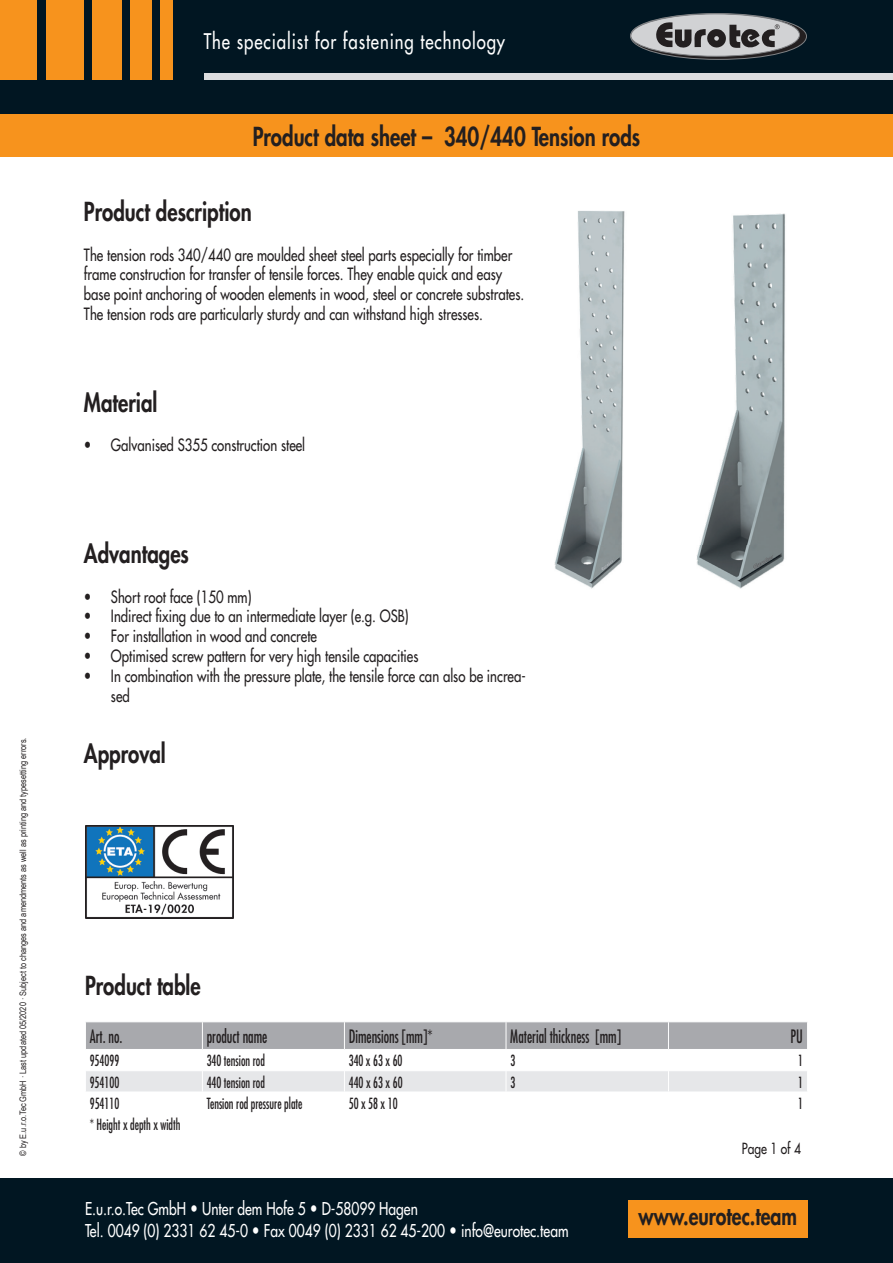
<style>
.page{position:relative;width:893px;height:1263px;background:#fff}
.page>*{position:absolute;margin:0;border:0;box-sizing:border-box;transform-origin:0 0}
.t1{font:800 25.5px "Futura Std";color:#231f20;scale:.8 1}
.t2{font:800 24.3px "Futura Std";color:#231f20;scale:.8 1}
.t3{font:500 21px "Futura Std";letter-spacing:.055em;color:#fff;scale:.8 1}
.t4{font:condensed 18px "Futura Std";color:#231f20;scale:.8 1}
.t5{font:500 17.25px/22.5px "Futura Std";color:#fff;scale:.8 1}
.t6{font:500 16.5px/19.8px "Futura Std";color:#231f20;scale:.8 1}
.t7{font:condensed 15px "Futura Std";color:#231f20;scale:.8 1}
.t8{font:500 15px "Futura Std";color:#231f20;scale:.8 1}
.t9{font:9px "Arial Narrow";color:#231f20}
.s1{font-weight:800}
</style>
<div class="page">
<div style="left:0;top:0;width:893px;height:137px;background:#011622"></div>
<div style="left:204px;top:74px;width:689px;height:6px;background:#dcdddf"></div>
<svg style="left:630px;top:13px;width:176px;height:46px"></svg>
<div style="left:631px;top:14px;width:168px;height:42px;background:#d1d2d4;border-radius:50%"></div>
<div style="left:630px;top:14px;width:170px;height:43px;border:1px solid #808285;border-radius:50%"></div>
<div style="left:630px;top:13px;width:177px;height:47px;border:1px solid #808285;border-radius:50%"></div>
<svg style="left:656px;top:22px;width:124px;height:27px"></svg>
<div style="left:0;top:0;width:37px;height:80px;background:#f7931d"></div>
<div style="left:46px;top:0;width:38px;height:80px;background:#f7931d"></div>
<div style="left:92px;top:0;width:30px;height:80px;background:#f7931d"></div>
<div style="left:131px;top:0;width:21px;height:80px;background:#f7931d"></div>
<div style="left:161px;top:0;width:12px;height:80px;background:#f7931d"></div>
<div style="left:0;top:114px;width:893px;height:43px;background:#f7931d"></div>
<div style="left:0;top:1178px;width:893px;height:85px;background:#011622"></div>
<div style="left:628px;top:1200px;width:180px;height:37px;background:#f7931d"></div>
<img style="left:85px;top:825px;width:148px;height:93px">
<svg style="left:86px;top:1022px;width:721px;height:70px"></svg>
<img style="left:696px;top:213px;width:89px;height:376px">
<img style="left:554px;top:211px;width:71px;height:378px">
<p class="t9" style="left:16px;top:1156px;width:420px;rotate:-90deg">© by E.u.r.o.Tec GmbH · Last updated 05/2020 · Subject to changes and amendments as well as printing and typesetting errors.</p>
<p class="t3" style="left:204px;top:28px;width:378px">The specialist for fastening technology</p>
<h1 class="t1" style="left:253px;top:121px;width:486px">Product data sheet – 340/440 Tension rods</h1>
<h1 class="t1" style="left:84px;top:195px;width:211px">Product description</h1>
<p class="t6" style="left:84px;top:245px;width:552px">The tension rods 340/440 are moulded sheet steel parts especially for timber frame construction for transfer of tensile forces. They enable quick and easy base point anchoring of wooden elements in wood, steel or concrete substrates.<br>The tension rods are particularly sturdy and can withstand high stresses.</p>
<h1 class="t1" style="left:84px;top:386px;width:93px">Material</h1>
<p class="t6" style="left:84px;top:435px;width:278px">• Galvanised S355 construction steel</p>
<h1 class="t1" style="left:84px;top:537px;width:133px">Advantages</h1>
<p class="t6" style="left:84px;top:587px;width:211px">• Short root face (150 mm)</p>
<p class="t6" style="left:84px;top:606px;width:408px">• Indirect fixing due to an intermediate layer (e.g. OSB)</p>
<p class="t6" style="left:84px;top:626px;width:293px">• For installation in wood and concrete</p>
<p class="t6" style="left:84px;top:646px;width:420px">• Optimised screw pattern for very high tensile capacities</p>
<p class="t6" style="left:111px;top:666px;width:520px;text-indent:-27px">• In combination with the pressure plate, the tensile force can also be increa&shy;sed</p>
<h1 class="t1" style="left:84px;top:737px;width:104px">Approval</h1>
<h1 class="t1" style="left:85px;top:969px;width:146px">Product table</h1>
<p class="t4" style="left:90px;top:1026px;width:43px">Art. no.</p>
<p class="t4" style="left:207px;top:1026px;width:77px">product name</p>
<p class="t4" style="left:349px;top:1026px;width:106px">Dimensions [mm]*</p>
<p class="t4" style="left:510px;top:1026px;width:140px">Material thickness [mm]</p>
<p class="t4" style="left:791px;top:1026px;width:17px">PU</p>
<p class="t7" style="left:90px;top:1052px;width:38px">954099</p>
<p class="t7" style="left:207px;top:1052px;width:74px">340 tension rod</p>
<p class="t7" style="left:349px;top:1052px;width:69px">340 x 63 x 60</p>
<p class="t7" style="left:510px;top:1052px;width:8px">3</p>
<p class="t7" style="left:798px;top:1052px;width:8px">1</p>
<p class="t7" style="left:90px;top:1073px;width:38px">954100</p>
<p class="t7" style="left:207px;top:1073px;width:74px">440 tension rod</p>
<p class="t7" style="left:349px;top:1073px;width:69px">440 x 63 x 60</p>
<p class="t7" style="left:510px;top:1073px;width:8px">3</p>
<p class="t7" style="left:798px;top:1073px;width:8px">1</p>
<p class="t7" style="left:90px;top:1094px;width:38px">954110</p>
<p class="t7" style="left:207px;top:1094px;width:121px">Tension rod pressure plate</p>
<p class="t7" style="left:349px;top:1094px;width:63px">50 x 58 x 10</p>
<p class="t7" style="left:798px;top:1094px;width:8px">1</p>
<p class="t7" style="left:90px;top:1115px;width:115px">* Height x depth x width</p>
<p class="t8" style="left:742px;top:1139px;width:75px">Page 1 of 4</p>
<p class="t5" style="left:85px;top:1197px;width:606px">E.u.r.o.Tec GmbH <span class="s1">•</span> Unter dem Hofe 5 <span class="s1">•</span> D-58099 Hagen<br>Tel. 0049 (0) 2331 62 45-0 <span class="s1">•</span> Fax 0049 (0) 2331 62 45-200 <span class="s1">•</span> info@eurotec.team</p>
<h2 class="t2" style="left:638px;top:1201px;width:200px">www.eurotec.team</h2>
</div>
